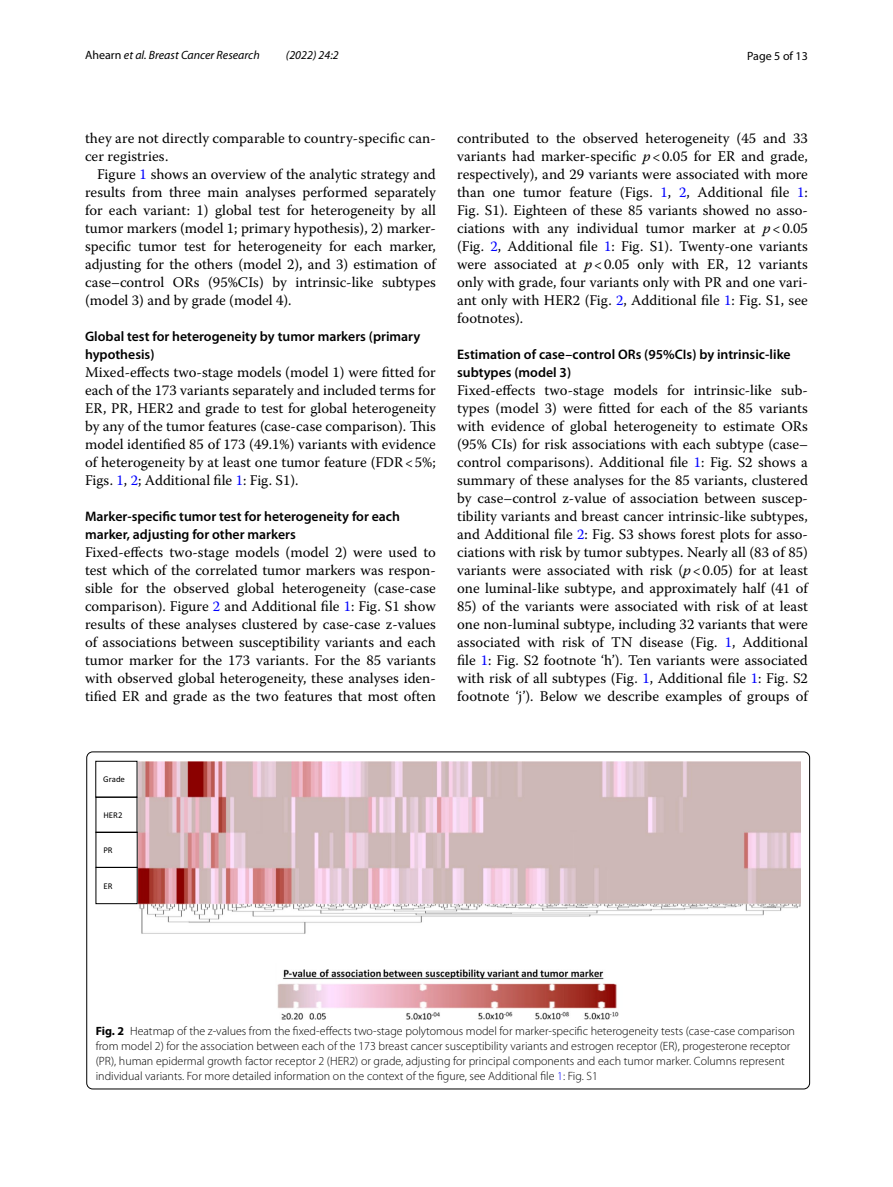
<style>
.page{position:relative;width:893px;height:1187px;background:#fff}
.page>*{position:absolute;margin:0;border:0;box-sizing:border-box;transform-origin:0 0}
.t1{font:14.7px/18px "Warnock Pro";color:#000;text-align:justify}
.t2{font:600 13.8px/18px "Myriad Pro";color:#000}
.t3{font:300 12px/15px "Myriad Pro";color:#000}
.t4{font:italic 12px "Myriad Pro";color:#000}
.t5{font:12px "Myriad Pro";color:#000}
.t6{font:8.85px "Calibri";letter-spacing:.005em;color:#000}
.s1{font-style:normal}
.s2{color:#00f}
.s3{font-style:italic}
.s4{font-weight:700}
</style>
<div class="page">
<img style="left:138px;top:761px;width:663px;height:258px">
<div style="left:96px;top:867px;width:42px;height:37px;border:1px solid #000"></div>
<p class="t4" style="left:85px;top:48px;width:176px"><span class="s1">Ahearn</span> et al. Breast Cancer Research</p>
<p class="t4" style="left:286px;top:48px;width:54px">(2022) 24:2</p>
<p class="t5" style="left:747px;top:48px;width:62px">Page 5 of 13</p>
<p class="t1" style="left:85px;top:128px;width:352px">they are not directly comparable to country-specific can&shy;cer registries.</p>
<p class="t1" style="left:85px;top:164px;width:352px;text-indent:12px">Figure <span class="s2">1</span> shows an overview of the analytic strategy and results from three main analyses performed separately for each variant: 1) global test for heterogeneity by all tumor markers (model 1; primary hypothesis), 2) marker&shy;specific tumor test for heterogeneity for each marker, adjusting for the others (model 2), and 3) estimation of case–control ORs (95%CIs) by intrinsic-like subtypes (model 3) and by grade (model 4).</p>
<p class="t2" style="left:85px;top:327px;width:337px">Global test for heterogeneity by tumor markers (primary hypothesis)</p>
<p class="t1" style="left:85px;top:362px;width:352px">Mixed-effects two-stage models (model 1) were fitted for each of the 173 variants separately and included terms for ER, PR, HER2 and grade to test for global heterogeneity by any of the tumor features (case-case comparison). This model identified 85 of 173 (49.1%) variants with evidence of heterogeneity by at least one tumor feature (FDR&lt;5%; Figs. <span class="s2">1</span>, <span class="s2">2</span>; Additional file <span class="s2">1</span>: Fig. S1).</p>
<p class="t2" style="left:85px;top:507px;width:316px">Marker‑specific tumor test for heterogeneity for each marker, adjusting for other markers</p>
<p class="t1" style="left:85px;top:542px;width:352px">Fixed-effects two-stage models (model 2) were used to test which of the correlated tumor markers was respon&shy;sible for the observed global heterogeneity (case-case comparison). Figure <span class="s2">2</span> and Additional file <span class="s2">1</span>: Fig. S1 show results of these analyses clustered by case-case z-values of associations between susceptibility variants and each tumor marker for the 173 variants. For the 85 variants with observed global heterogeneity, these analyses iden&shy;tified ER and grade as the two features that most often</p>
<p class="t1" style="left:457px;top:128px;width:352px">contributed to the observed heterogeneity (45 and 33 variants had marker-specific <span class="s3">p</span>&lt;0.05 for ER and grade, respectively), and 29 variants were associated with more than one tumor feature (Figs. <span class="s2">1</span>, <span class="s2">2</span>, Additional file <span class="s2">1</span>:<br>Fig. S1). Eighteen of these 85 variants showed no asso&shy;ciations with any individual tumor marker at <span class="s3">p</span>&lt;0.05 (Fig. <span class="s2">2</span>, Additional file <span class="s2">1</span>: Fig. S1). Twenty-one variants were associated at <span class="s3">p</span>&lt;0.05 only with ER, 12 variants only with grade, four variants only with PR and one vari&shy;ant only with HER2 (Fig. <span class="s2">2</span>, Additional file <span class="s2">1</span>: Fig. S1, see footnotes).</p>
<p class="t2" style="left:457px;top:345px;width:335px">Estimation of case–control ORs (95%CIs) by intrinsic‑like subtypes (model 3)</p>
<p class="t1" style="left:457px;top:380px;width:352px">Fixed-effects two-stage models for intrinsic-like sub&shy;types (model 3) were fitted for each of the 85 variants with evidence of global heterogeneity to estimate ORs (95% CIs) for risk associations with each subtype (case– control comparisons). Additional file <span class="s2">1</span>: Fig. S2 shows a summary of these analyses for the 85 variants, clustered by case–control z-value of association between suscep&shy;tibility variants and breast cancer intrinsic-like subtypes, and Additional file <span class="s2">2</span>: Fig. S3 shows forest plots for asso&shy;ciations with risk by tumor subtypes. Nearly all (83 of 85) variants were associated with risk (<span class="s3">p</span>&lt;0.05) for at least one luminal-like subtype, and approximately half (41 of</p>
<p class="t1" style="left:457px;top:596px;width:352px">85) of the variants were associated with risk of at least one non-luminal subtype, including 32 variants that were associated with risk of TN disease (Fig. <span class="s2">1</span>, Additional file <span class="s2">1</span>: Fig. S2 footnote ‘h’). Ten variants were associated with risk of all subtypes (Fig. <span class="s2">1</span>, Additional file <span class="s2">1</span>: Fig. S2 footnote ‘j’). Below we describe examples of groups of</p>
<p class="t6" style="left:103px;top:773px;width:23px">Grade</p>
<p class="t6" style="left:103px;top:809px;width:21px">HER2</p>
<p class="t6" style="left:103px;top:844px;width:11px">PR</p>
<p class="t6" style="left:103px;top:880px;width:11px">ER</p>
<p class="t3" style="left:96px;top:1023px;width:701px"><span class="s4">Fig. 2</span> Heatmap of the z-values from the fixed-effects two-stage polytomous model for marker-specific heterogeneity tests (case-case comparison from model 2) for the association between each of the 173 breast cancer susceptibility variants and estrogen receptor (ER), progesterone receptor (PR), human epidermal growth factor receptor 2 (HER2) or grade, adjusting for principal components and each tumor marker. Columns represent individual variants. For more detailed information on the context of the figure, see Additional file <span class="s2">1</span>: Fig. S1</p>
</div>
